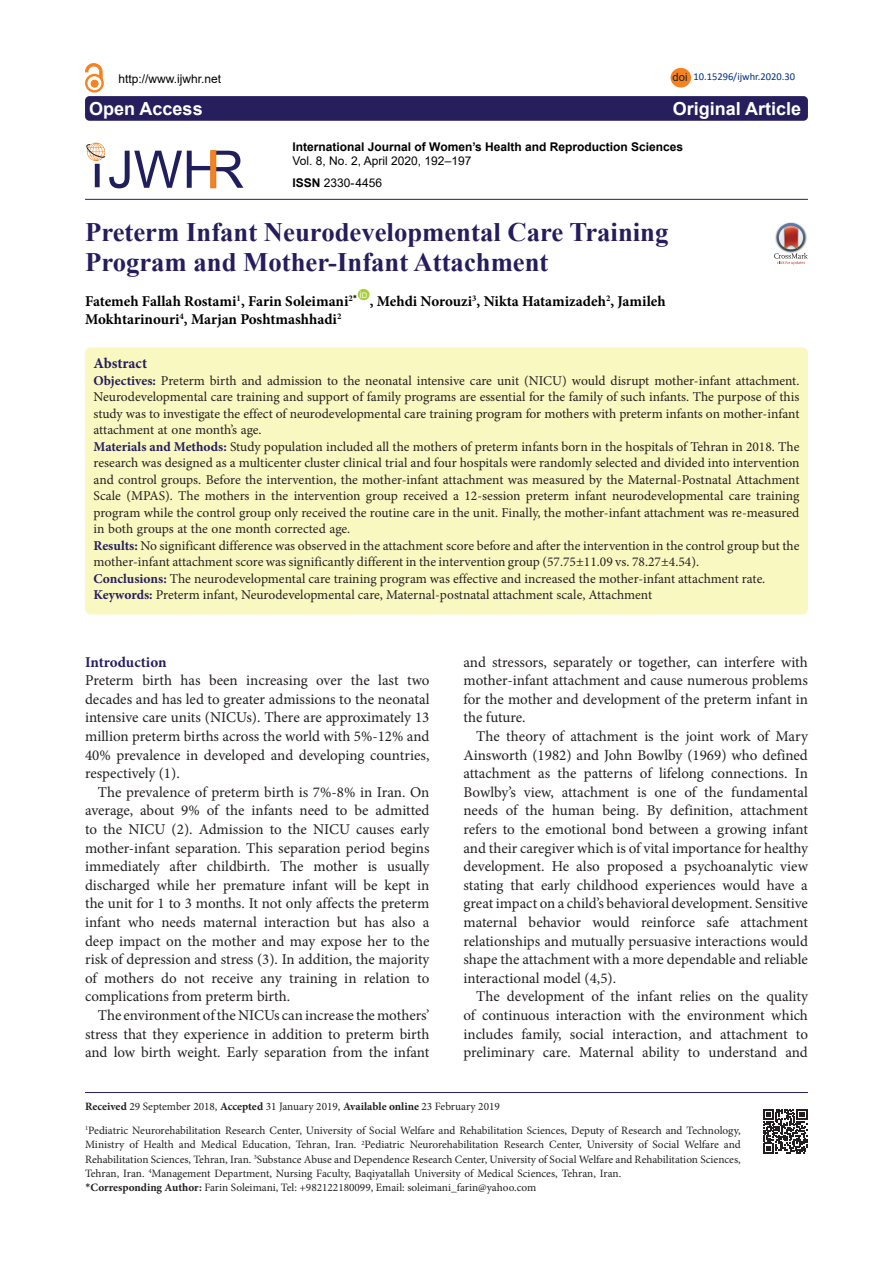
<style>
.page{position:relative;width:893px;height:1263px;background:#fff}
.page>*{position:absolute;margin:0;border:0;box-sizing:border-box;transform-origin:0 0}
.Pa3{font:700 26.7px/30px "Times New Roman";color:#261d5c}
.t1{font:700 18px "Arial";color:#fff}
.t2{font:15px/18.6px "Minion Pro";letter-spacing:-.005em;color:#231f20;text-align:justify}
.t3{font:700 15px "Minion Pro";color:#000}
.t4{font:700 15px "Minion Pro";letter-spacing:-.005em;color:#271e5d}
.t5{font:700 15px "Minion Pro";color:#261d5c}
.t6{font:13.5px/16.5px "Minion Pro";color:#231f20;text-align:justify}
.t7{font:12px "Arial";color:#000}
.t8{font:700 12px "Arial";color:#000}
.t9{font:11.25px/14.2px "Minion Pro";color:#231f20;text-align:justify}
.t10{font:11.25px "Arial";color:#231f20}
.t11{font:10.5px "Calibri";color:#00317d}
.t12{font:7.8px "Arial";color:#fff}
.s1{font-weight:700}
.s2{font-weight:700;color:#261d5c}
.s3{font-family:"Calibri"}
</style>
<div class="page">
<div style="left:85px;top:347px;width:723px;height:267px;background:#faf8c1;border-radius:6px"></div>
<div style="left:358px;top:289px;width:12px;height:11px;background:#a6ce39;border-radius:50%"></div>
<div style="left:85px;top:96px;width:723px;height:25px;background:#271e5d;border-radius:4px"></div>
<hr style="left:85px;top:199px;width:723px;height:1px;background:#271e5d">
<div style="left:671px;top:68px;width:20px;height:20px;background:#f58220;border-radius:50%"></div>
<div style="left:91px;top:80px;width:7px;height:7px;background:#f58220;border-radius:50%"></div>
<div style="left:91px;top:80px;width:7px;height:7px;border:1px solid #f58220;border-radius:50%"></div>
<div style="left:85px;top:74px;width:19px;height:19px;border:2px solid #f58220;border-radius:50%"></div>
<svg style="left:85px;top:63px;width:17px;height:16px"></svg>
<hr style="left:85px;top:1092px;width:723px;height:1px;background:#261d5c">
<svg style="left:763px;top:1109px;width:44px;height:44px"></svg>
<svg style="left:774px;top:223px;width:34px;height:42px"></svg>
<svg style="left:86px;top:143px;width:157px;height:45px"></svg>
<svg style="left:211px;top:150px;width:5px;height:38px"></svg>
<p class="t7" style="left:118px;top:70px;width:104px">http://www.ijwhr.net</p>
<p class="t10" style="left:672px;top:70px;width:17px">doi</p>
<p class="t11" style="left:693px;top:70px;width:103px">10.15296/ijwhr.2020.30</p>
<p class="t1" style="left:89px;top:96px;width:115px">Open Access</p>
<p class="t1" style="left:673px;top:96px;width:130px">Original Article</p>
<p class="t8" style="left:293px;top:138px;width:392px">International Journal of Women’s Health and Reproduction Sciences</p>
<p class="t7" style="left:293px;top:153px;width:180px">Vol. 8, No. 2, April 2020, 192–197</p>
<p class="t7" style="left:293px;top:174px;width:91px"><span class="s1">ISSN</span> 2330- 4456</p>
<p class="Pa3" style="left:85px;top:216px;width:585px">Preterm Infant Neurodevelopmental Care Training<br>Program and Mother-Infant Attachment</p>
<p class="t3" style="left:85px;top:290px;width:274px">Fatemeh Fallah Rostami<sup>1</sup>, Farin Soleimani<sup>2</sup><sup>*</sup></p>
<p class="t12" style="left:360px;top:290px;width:9px">ID</p>
<p class="t3" style="left:370px;top:290px;width:297px">, Mehdi Norouzi<sup>3</sup>, Nikta Hatamizadeh<sup>2</sup>, Jamileh</p>
<p class="t3" style="left:85px;top:308px;width:258px">Mokhtarinouri<sup>4</sup>, Marjan Poshtmashhadi<sup>2</sup></p>
<p class="t5" style="left:94px;top:353px;width:55px">Abstract</p>
<p class="t6" style="left:94px;top:372px;width:707px"><span class="s2">Objectives:</span> Preterm birth and admission to the neonatal intensive care unit (NICU) would disrupt mother-infant attachment.<br>Neurodevelopmental care training and support of family programs are essential for the family of such infants. The purpose of this study was to investigate the effect of neurodevelopmental care training program for mothers with preterm infants on mother-infant attachment at one month’s age.</p>
<p class="t6" style="left:94px;top:438px;width:707px"><span class="s2">Materials and Methods:</span> Study population included all the mothers of preterm infants born in the hospitals of Tehran in 2018. The research was designed as a multicenter cluster clinical trial and four hospitals were randomly selected and divided into intervention and control groups. Before the intervention, the mother-infant attachment was measured by the Maternal-Postnatal Attachment Scale (MPAS). The mothers in the intervention group received a 12-session preterm infant neurodevelopmental care training program while the control group only received the routine care in the unit. Finally, the mother-infant attachment was re-measured in both groups at the one month corrected age.</p>
<p class="t6" style="left:94px;top:537px;width:707px"><span class="s2">Results:</span> No significant difference was observed in the attachment score before and after the intervention in the control group but the mother-infant attachment score was significantly different in the intervention group (57.75±11.09 vs. 78.27±4.54).</p>
<p class="t6" style="left:94px;top:570px;width:673px"><span class="s2">Conclusions:</span> The neurodevelopmental care training program was effective and increased the mother-infant attachment rate.</p>
<p class="t6" style="left:94px;top:587px;width:560px"><span class="s2">Keywords:</span> Preterm infant, Neurodevelopmental care, Maternal-postnatal attachment scale, Attachment</p>
<p class="t4" style="left:85px;top:651px;width:83px">Introduction</p>
<p class="t2" style="left:85px;top:671px;width:346px">Preterm birth has been increasing over the last two decades and has led to greater admissions to the neonatal intensive care units (NICUs). There are approximately 13 million preterm births across the world with 5%-12% and 40% prevalence in developed and developing countries, respectively (1).</p>
<p class="t2" style="left:85px;top:783px;width:346px;text-indent:13px">The prevalence of preterm birth is 7%-8% in Iran. On average, about 9% of the infants need to be admitted to the NICU (2). Admission to the NICU causes early mother-infant separation. This separation period begins immediately after childbirth. The mother is usually discharged while her premature infant will be kept in the unit for 1 to 3 months. It not only affects the preterm infant who needs maternal interaction but has also a deep impact on the mother and may expose her to the risk of depression and stress (3). In addition, the majority of mothers do not receive any training in relation to complications from preterm birth.</p>
<p class="t2" style="left:85px;top:1006px;width:346px;text-indent:13px">The environment of the NICUs can increase the mothers’ stress that they experience in addition to preterm birth and low birth weight. Early separation from the infant</p>
<p class="t2" style="left:463px;top:652px;width:346px">and stressors, separately or together, can interfere with mother-infant attachment and cause numerous problems for the mother and development of the preterm infant in the future.</p>
<p class="t2" style="left:463px;top:727px;width:346px;text-indent:13px">The theory of attachment is the joint work of Mary Ainsworth (1982) and John Bowlby (1969) who defined attachment as the patterns of lifelong connections. In Bowlby’s view, attachment is one of the fundamental needs of the human being. By definition, attachment refers to the emotional bond between a growing infant and their caregiver which is of vital importance for healthy development. He also proposed a psychoanalytic view stating that early childhood experiences would have a great impact on a child’s behavioral development. Sensitive maternal behavior would reinforce safe attachment relationships and mutually persuasive interactions would shape the attachment with a more dependable and reliable interactional model (4,5).</p>
<p class="t2" style="left:463px;top:987px;width:346px;text-indent:13px">The development of the infant relies on the quality of continuous interaction with the environment which includes family, social interaction, and attachment to preliminary care. Maternal ability to understand and</p>
<p class="t9" style="left:85px;top:1099px;width:416px"><span class="s1">Received</span> 29 September 2018, <span class="s1">Accepted</span> 31 January 2019, <span class="s1">Available online</span> 23 February 2019</p>
<p class="t9" style="left:85px;top:1123px;width:657px"><sup>1</sup>Pediatric Neurorehabilitation Research Center, University of Social Welfare and Rehabilitation Sciences, Deputy of Research and Technology, Ministry of Health and Medical Education, Tehran, Iran. <sup>2</sup>Pediatric Neurorehabilitation Research Center, University of Social Welfare and Rehabilitation Sciences, Tehran, Iran. <sup>3</sup>Substance Abuse and Dependence Research Center, University of Social Welfare and Rehabilitation Sciences, Tehran, Iran. <sup>4</sup>Management Department, Nursing Faculty, Baqiyatallah University of Medical Sciences, Tehran, Iran.</p>
<p class="t9" style="left:85px;top:1180px;width:453px"><span class="s3">*</span><span class="s1">Corresponding Author:</span> Farin Soleimani, Tel: +982122180099, Email: soleimani_farin@yahoo.com</p>
</div>
